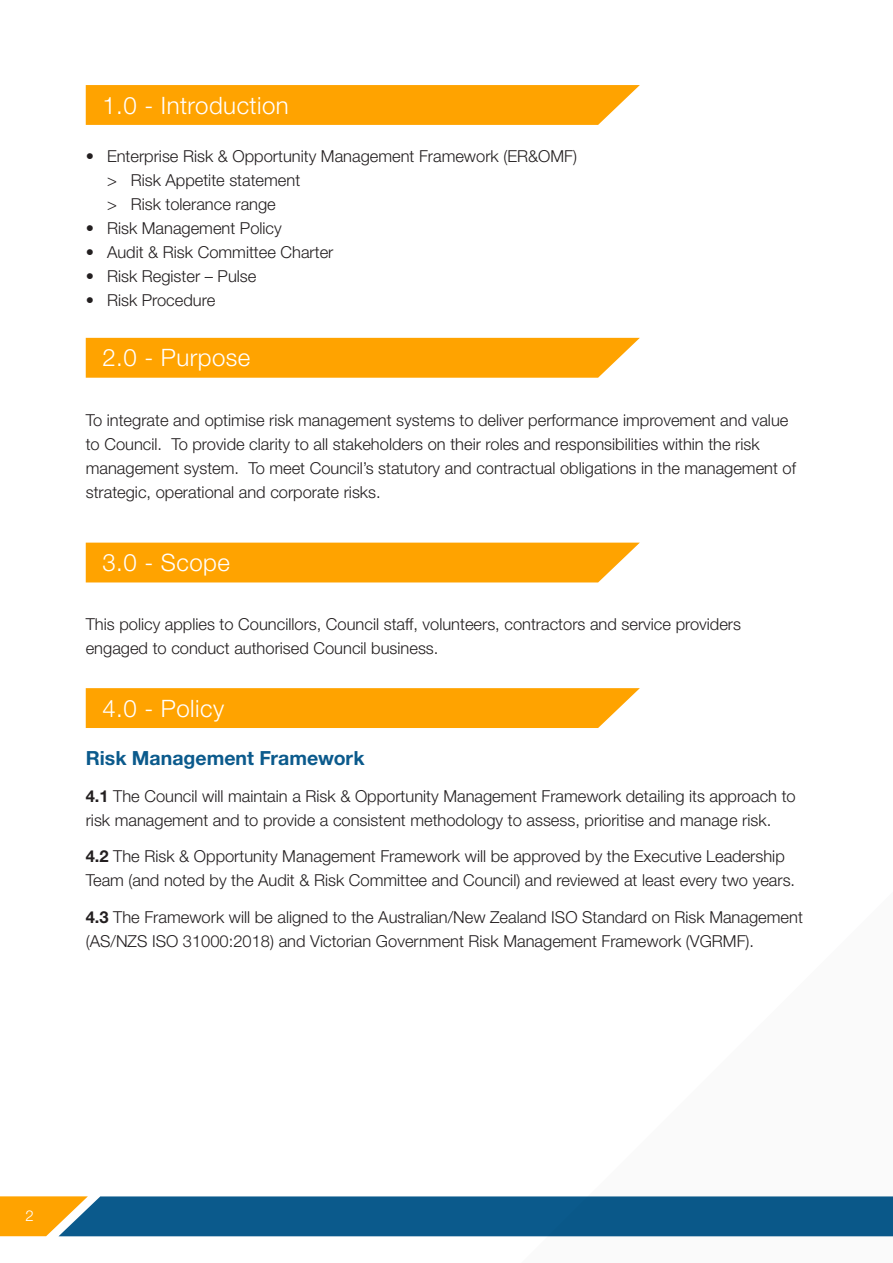
<style>
.page{position:relative;width:893px;height:1263px;background:#fff}
.page>*{position:absolute;margin:0;border:0;box-sizing:border-box;transform-origin:0 0}
.COS_Title_Intro{font:300 24px "Helvetica Neue CE";letter-spacing:.02em;color:#fff}
.COS_Body_Copy{font:700 19.5px "Helvetica Neue CE";color:#0b5a8c}
.COS_Body_Copy-2{font:300 16.5px/24px "Helvetica Neue CE";color:#231f20}
.COS_Bullets{font:300 16.5px "Helvetica Neue CE";color:#231f20}
.t1{font:300 15px "Helvetica Neue CE";color:#fff}
.s1{font-weight:700}
</style>
<div class="page">
<svg style="left:0;top:1196px;width:893px;height:40px;background:#226283"></svg>
<svg style="left:86px;top:85px;width:554px;height:40px;background:#ffa60a"></svg>
<div style="left:86px;top:338px;width:554px;height:40px;background:#ffa300"></div>
<div style="left:86px;top:543px;width:554px;height:39px;background:#ffa300"></div>
<div style="left:86px;top:688px;width:554px;height:40px;background:#ffa300"></div>
<p class="COS_Title_Intro" style="left:102px;top:91px;width:188px">1.0 - Introduction</p>
<p class="COS_Bullets" style="left:86px;top:146px;width:493px">• Enterprise Risk &amp; Opportunity Management Framework (ER&amp;OMF)</p>
<p class="COS_Bullets" style="left:107px;top:170px;width:195px">&gt; Risk Appetite statement</p>
<p class="COS_Bullets" style="left:107px;top:194px;width:170px">&gt; Risk tolerance range</p>
<p class="COS_Bullets" style="left:86px;top:218px;width:198px">• Risk Management Policy</p>
<p class="COS_Bullets" style="left:86px;top:242px;width:249px">• Audit &amp; Risk Committee Charter</p>
<p class="COS_Bullets" style="left:86px;top:266px;width:172px">• Risk Register – Pulse</p>
<p class="COS_Bullets" style="left:86px;top:290px;width:131px">• Risk Procedure</p>
<p class="COS_Title_Intro" style="left:102px;top:343px;width:150px">2.0 - Purpose</p>
<p class="COS_Body_Copy-2" style="left:86px;top:408px;width:712px">To integrate and optimise risk management systems to deliver performance improvement and value to Council. To provide clarity to all stakeholders on their roles and responsibilities within the risk management system. To meet Council’s statutory and contractual obligations in the management of strategic, operational and corporate risks.</p>
<p class="COS_Title_Intro" style="left:102px;top:548px;width:129px">3.0 - Scope</p>
<p class="COS_Body_Copy-2" style="left:86px;top:612px;width:657px">This policy applies to Councillors, Council staff, volunteers, contractors and service providers engaged to conduct authorised Council business.</p>
<p class="COS_Title_Intro" style="left:102px;top:694px;width:123px">4.0 - Policy</p>
<p class="COS_Body_Copy" style="left:86px;top:746px;width:280px">Risk Management Framework</p>
<p class="COS_Body_Copy-2" style="left:86px;top:784px;width:711px"><span class="s1">4.1</span> The Council will maintain a Risk &amp; Opportunity Management Framework detailing its approach to risk management and to provide a consistent methodology to assess, prioritise and manage risk.</p>
<p class="COS_Body_Copy-2" style="left:86px;top:844px;width:711px"><span class="s1">4.2</span> The Risk &amp; Opportunity Management Framework will be approved by the Executive Leadership<br>Team (and noted by the Audit &amp; Risk Committee and Council) and reviewed at least every two years.</p>
<p class="COS_Body_Copy-2" style="left:86px;top:905px;width:719px"><span class="s1">4.3</span> The Framework will be aligned to the Australian/New Zealand ISO Standard on Risk Management (AS/NZS ISO 31000:2018) and Victorian Government Risk Management Framework (VGRMF).</p>
<p class="t1" style="left:26px;top:1206px;width:10px">2</p>
</div>
